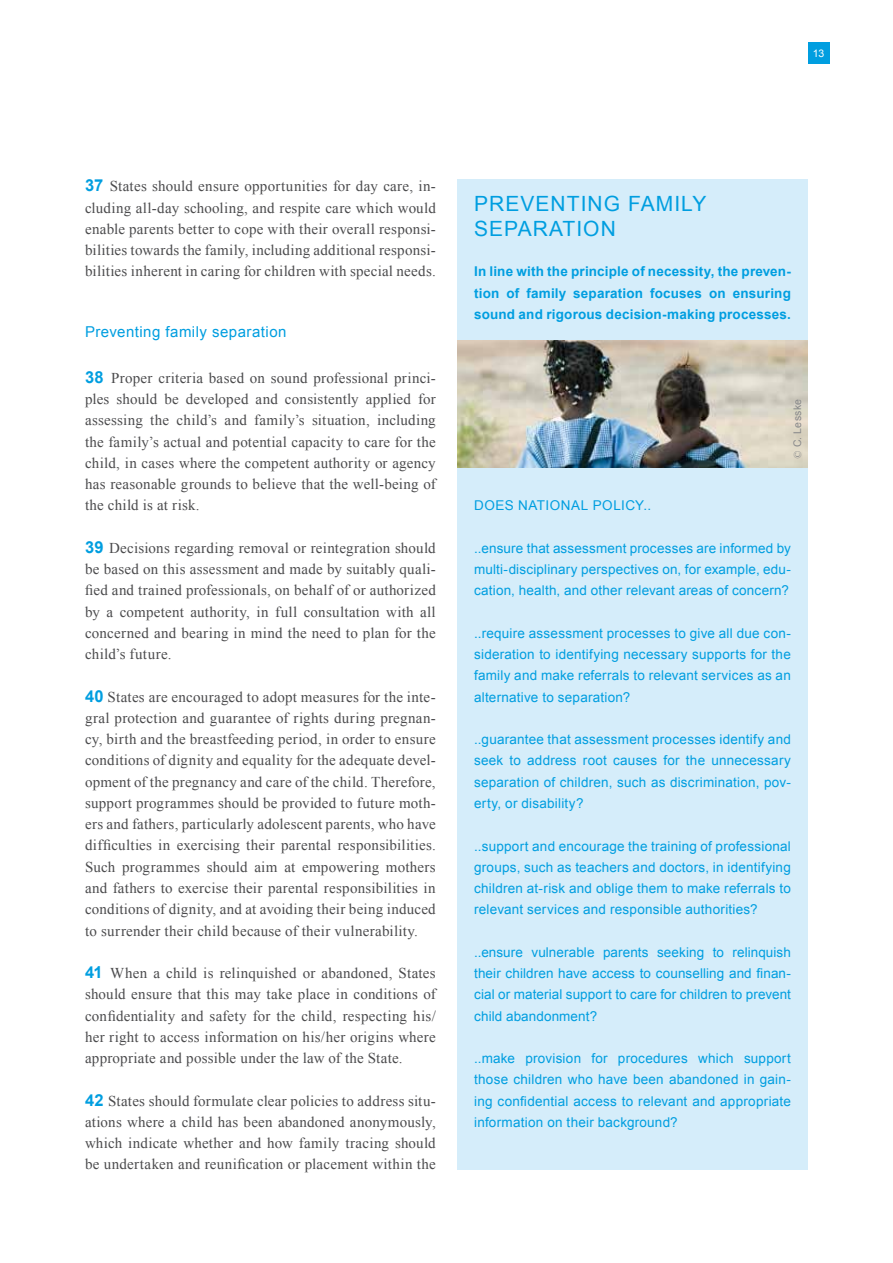
<style>
.page{position:relative;width:893px;height:1263px;background:#fff}
.page>*{position:absolute;margin:0;border:0;box-sizing:border-box;transform-origin:0 0}
.t1{font:21px/25.2px "Arial";letter-spacing:.05em;color:#009ee0}
.t2{font:15px/21.3px "Times New Roman";letter-spacing:.015em;color:#4b4b4d;text-align:justify}
.t3{font:15px "Arial";letter-spacing:.03em;color:#009ee0}
.t4{font:13.5px/21.3px "Arial";letter-spacing:.015em;color:#009ee0;text-align:justify}
.t5{font:700 13.5px/21.3px "Arial";letter-spacing:.01em;color:#009ee0;text-align:justify}
.t6{font:13.5px "Arial";letter-spacing:.035em;color:#009ee0}
.t7{font:10.5px "Arial";color:#87888a}
.t8{font:10.5px "Arial";color:#fff}
.s1{font-family:"Arial";font-weight:700;font-size:16.5px;color:#009ee0}
.s2{font-family:"Times New Roman";font-style:italic}
</style>
<div class="page">
<div style="left:457px;top:179px;width:351px;height:990px;background:#d5edfa"></div>
<img style="left:457px;top:341px;width:351px;height:126px">
<div style="left:808px;top:43px;width:21px;height:21px;background:#009ee0"></div>
<p class="t8" style="left:813px;top:46px;width:13px">13</p>
<p class="t2" style="left:85px;top:175px;width:352px"><span class="s1">37</span> States should ensure opportunities for day care, in&shy;cluding all-day schooling, and respite care which would enable parents better to cope with their overall responsi&shy;bilities towards the family, including additional responsi&shy;bilities inherent in caring for children with special needs.</p>
<p class="t3" style="left:85px;top:322px;width:203px">Preventing family separation</p>
<p class="t2" style="left:85px;top:367px;width:352px"><span class="s1">38</span> Proper criteria based on sound professional princi&shy;ples should be developed and consistently applied for assessing the child’s and family’s situation, including the family’s actual and potential capacity to care for the child, in cases where the competent authority or agency has reasonable grounds to believe that the well-being of the child is at risk.</p>
<p class="t2" style="left:85px;top:537px;width:352px"><span class="s1">39</span> Decisions regarding removal or reintegration should be based on this assessment and made by suitably quali&shy;fied and trained professionals, on behalf of or authorized by a competent authority, in full consultation with all concerned and bearing in mind the need to plan for the child’s future.</p>
<p class="t2" style="left:85px;top:686px;width:352px"><span class="s1">40</span> States are encouraged to adopt measures for the inte&shy;gral protection and guarantee of rights during pregnan&shy;cy, birth and the breastfeeding period, in order to ensure conditions of dignity and equality for the adequate devel&shy;opment of the pregnancy and care of the child. Therefore, support programmes should be provided to future moth&shy;ers and fathers, particularly adolescent parents, who have difficulties in exercising their parental responsibilities.<br>Such programmes should aim at empowering mothers and fathers to exercise their parental responsibilities in conditions of dignity, and at avoiding their being induced to surrender their child because of their vulnerability.</p>
<p class="t2" style="left:85px;top:962px;width:352px"><span class="s1">41</span> When a child is relinquished or abandoned, States should ensure that this may take place in conditions of confidentiality and safety for the child, respecting his/ her right to access information on his/her origins where appropriate and possible under the law of the State.</p>
<p class="t2" style="left:85px;top:1090px;width:352px"><span class="s1">42</span> States should formulate clear policies to address situ&shy;ations where a child has been abandoned anonymously, which indicate whether and how family tracing should be undertaken and reunification or placement within the</p>
<h1 class="t1" style="left:474px;top:191px;width:234px;text-indent:76px">NTI NG FAMILY<br>SE PARATIO N</h1>
<p class="t5" style="left:474px;top:261px;width:318px">In line with the principle of necessity, the preven&shy;tion of family separation focuses on ensuring sound and rigorous decision-making processes.</p>
<h1 class="t1" style="left:474px;top:191px;width:31px">PREVE</h1>
<p class="t7" style="left:790px;top:458px;width:61px;rotate:-90deg"><span class="s2">©</span> C. Lesske</p>
<p class="t6" style="left:474px;top:497px;width:178px">Does national policy..</p>
<p class="t4" style="left:474px;top:538px;width:318px">..ensure that assessment processes are informed by multi-disciplinary perspectives on, for example, edu&shy;cation, health, and other relevant areas of concern?</p>
<p class="t4" style="left:474px;top:623px;width:318px">..require assessment processes to give all due con&shy;sideration to identifying necessary supports for the family and make referrals to relevant services as an alternative to separation?</p>
<p class="t4" style="left:474px;top:729px;width:318px">..guarantee that assessment processes identify and seek to address root causes for the unnecessary separation of children, such as discrimination, pov&shy;erty, or disability?</p>
<p class="t4" style="left:474px;top:835px;width:318px">..support and encourage the training of professional groups, such as teachers and doctors, in identifying children at-risk and oblige them to make referrals to relevant services and responsible authorities?</p>
<p class="t4" style="left:474px;top:942px;width:318px">..ensure vulnerable parents seeking to relinquish their children have access to counselling and finan&shy;cial or material support to care for children to prevent child abandonment?</p>
<p class="t4" style="left:474px;top:1048px;width:318px">..make provision for procedures which support those children who have been abandoned in gain&shy;ing confidential access to relevant and appropriate information on their background?</p>
</div>
